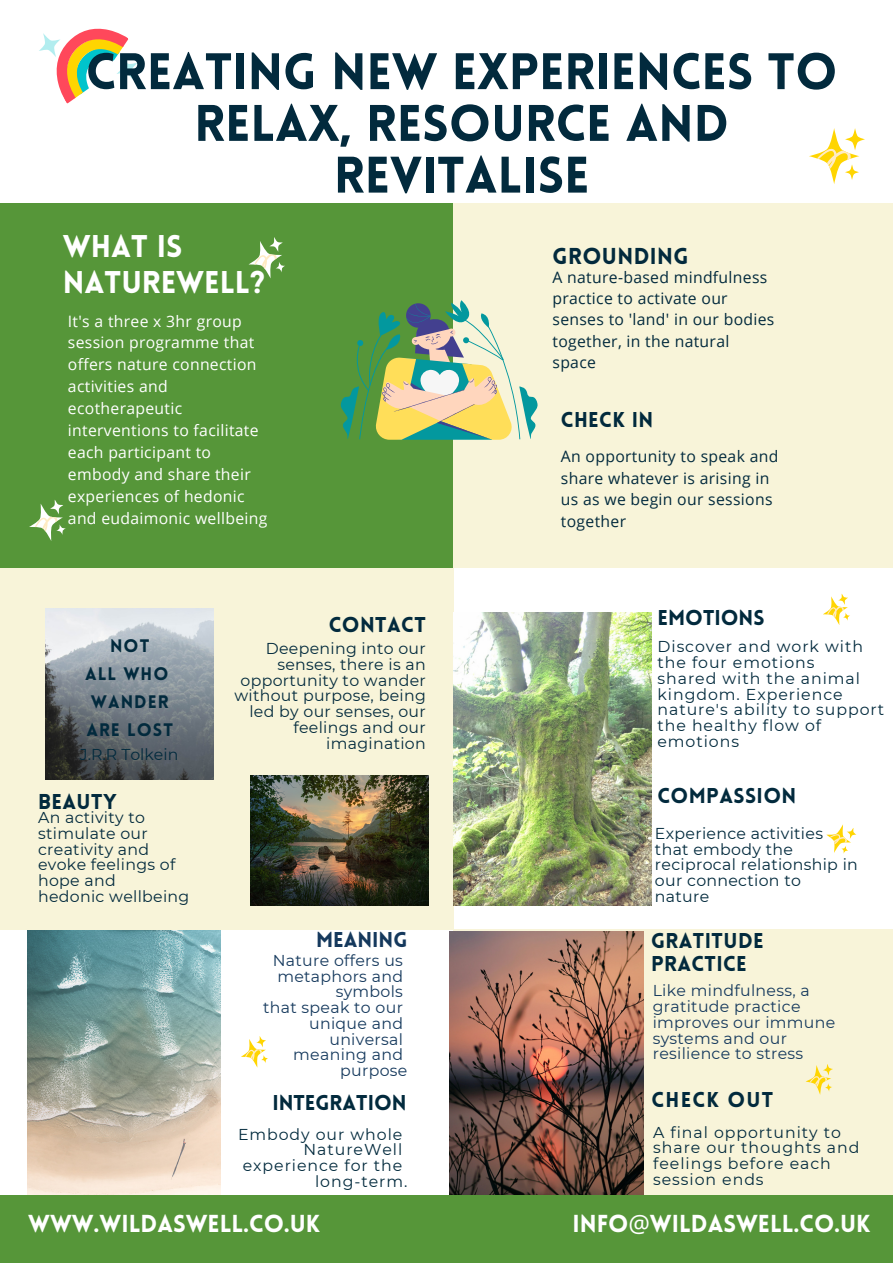
<style>
.page{position:relative;width:893px;height:1264px;background:#fff}
.page>*{position:absolute;margin:0;border:0;box-sizing:border-box;transform-origin:0 0}
.t1{font:900 50.25px/51.8px "Lovelo";color:#022a3d;text-align:center}
.t2{font:900 30.75px/36px "Lovelo";color:#fff}
.t3{font:900 24px "Lovelo";color:#fff}
.t4{font:900 22.5px "Lovelo";letter-spacing:.02em;color:#022a3d}
.t5{font:900 21px/22.5px "Lovelo";letter-spacing:.02em;color:#022a3d}
.t6{font:900 21px "Lovelo";color:#022a3d}
.t7{font:900 21px "Lovelo";letter-spacing:.06em;color:#022a3d}
.t8{font:900 21px "Lovelo";color:#15395d}
.t9{font:900 17.7px/28px "Lovelo";letter-spacing:.06em;color:#022a3d;text-align:center}
.t10{font:15.75px/15.8px "Montserrat";letter-spacing:.02em;color:#022a3d}
.t11{font:15.75px/15.8px "Montserrat";letter-spacing:.06em;color:#022a3d}
.t12{font:15.75px/21.9px "Open Sans";letter-spacing:.02em;color:#fff}
.t13{font:15.75px/21.3px "Open Sans";letter-spacing:.02em;color:#022a3d}
.t14{font:15.75px/15.8px "Montserrat";letter-spacing:.02em;color:#15395d;text-align:right}
.t15{font:15.75px "Montserrat";color:#022a3d}
.s1{font-family:"Noto Sans";font-weight:400}
</style>
<div class="page">
<img style="left:27px;top:929px;width:194px;height:265px">
<div style="left:0;top:565px;width:453px;height:364px;background:#f8f4d9"></div>
<div style="left:0;top:203px;width:454px;height:364px;background:#569639"></div>
<div style="left:453px;top:203px;width:439px;height:364px;background:#f8f4d9"></div>
<div style="left:453px;top:929px;width:439px;height:266px;background:#f8f4d9"></div>
<svg style="left:39px;top:28px;width:98px;height:76px"></svg>
<svg style="left:809px;top:128px;width:56px;height:56px"></svg>
<div style="left:0;top:1194px;width:892px;height:68px;background:#569639"></div>
<svg style="left:340px;top:300px;width:198px;height:140px"></svg>
<svg style="left:823px;top:593px;width:27px;height:32px"></svg>
<svg style="left:248px;top:237px;width:37px;height:41px"></svg>
<svg style="left:29px;top:500px;width:37px;height:41px"></svg>
<svg style="left:826px;top:824px;width:31px;height:30px"></svg>
<svg style="left:241px;top:1036px;width:27px;height:32px"></svg>
<svg style="left:806px;top:1064px;width:27px;height:31px"></svg>
<img style="left:46px;top:608px;width:167px;height:171px">
<img style="left:250px;top:775px;width:179px;height:130px">
<img style="left:453px;top:613px;width:198px;height:292px">
<img style="left:449px;top:931px;width:195px;height:263px">
<h1 class="t1" style="left:86px;top:51px;width:753px">CREATING NEW EXPERIENCES TO<br>RELAX, RESOURCE AND<br>REVITALISE</h1>
<h2 class="t2" style="left:63px;top:231px;width:203px">WHAT IS<br>NATUREWELL?</h2>
<p class="t12" style="left:68px;top:309px;width:201px">It's a three x 3hr group session programme that offers nature connection activities and ecotherapeutic interventions to facilitate each participant to embody and share their experiences of hedonic and eudaimonic wellbeing</p>
<h3 class="t5" style="left:329px;top:615px;width:98px">CONTACT</h3>
<p class="t9" style="left:85px;top:633px;width:90px">NOT<br>ALL WHO<br>WANDER<br>ARE LOST</p>
<p class="t15" style="left:80px;top:744px;width:100px">J.R.R Tolkein</p>
<h3 class="t5" style="left:38px;top:792px;width:80px">BEAUTY</h3>
<p class="t10" style="left:38px;top:809px;width:153px">An activity to stimulate our creativity and evoke feelings of hope and<br>hedonic wellbeing</p>
<p class="t10" style="left:234px;top:640px;width:193px;text-align:right">Deepening into our senses, there is an opportunity to wander without purpose, being led by our senses, our feelings and our imagination</p>
<h3 class="t8" style="left:316px;top:931px;width:93px">MEANING</h3>
<p class="t14" style="left:263px;top:952px;width:146px">Nature offers us metaphors and symbols<br>that speak to our unique and universal meaning and purpose</p>
<h3 class="t6" style="left:272px;top:1094px;width:136px">INTEGRATION</h3>
<p class="t11" style="left:238px;top:1125px;width:166px">Embody our whole</p>
<p class="t11" style="left:303px;top:1141px;width:100px">NatureWell</p>
<p class="t11" style="left:243px;top:1157px;width:161px">experience for the</p>
<p class="t11" style="left:315px;top:1173px;width:94px">long-term.</p>
<h3 class="t4" style="left:552px;top:247px;width:138px">GROUNDING</h3>
<p class="t13" style="left:552px;top:266px;width:223px">A nature-based mindfulness practice to activate our senses to 'land' in our bodies together, in the natural space</p>
<h3 class="t5" style="left:561px;top:411px;width:94px">CHECK IN</h3>
<p class="t13" style="left:561px;top:445px;width:219px">An opportunity to speak and share whatever is arising in us as we begin our sessions together</p>
<h3 class="t6" style="left:657px;top:609px;width:108px">EMOTIONS</h3>
<p class="t11" style="left:657px;top:639px;width:228px">Discover and work with the four emotions<br>shared with the animal kingdom. Experience nature's ability to support the healthy flow of emotions</p>
<h3 class="t5" style="left:657px;top:786px;width:140px">COMPASSION</h3>
<p class="t10" style="left:655px;top:825px;width:204px">Experience activities that embody the reciprocal relationship in our connection to nature</p>
<h3 class="t5" style="left:651px;top:931px;width:114px">GRATITUDE<br>PRACTICE</h3>
<p class="t14" style="left:652px;top:982px;width:184px;text-align:left">Like mindfulness, a gratitude practice improves our immune systems and our resilience to stress</p>
<h3 class="t7" style="left:651px;top:1090px;width:123px">CHECK OUT</h3>
<p class="t11" style="left:653px;top:1123px;width:208px">A final opportunity to share our thoughts and feelings before each session ends</p>
<h3 class="t3" style="left:28px;top:1213px;width:293px">WWW.WILDASWELL.CO.UK</h3>
<h3 class="t3" style="left:572px;top:1213px;width:300px">INFO<span class="s1">@</span>WILDASWELL.CO.UK</h3>
</div>
